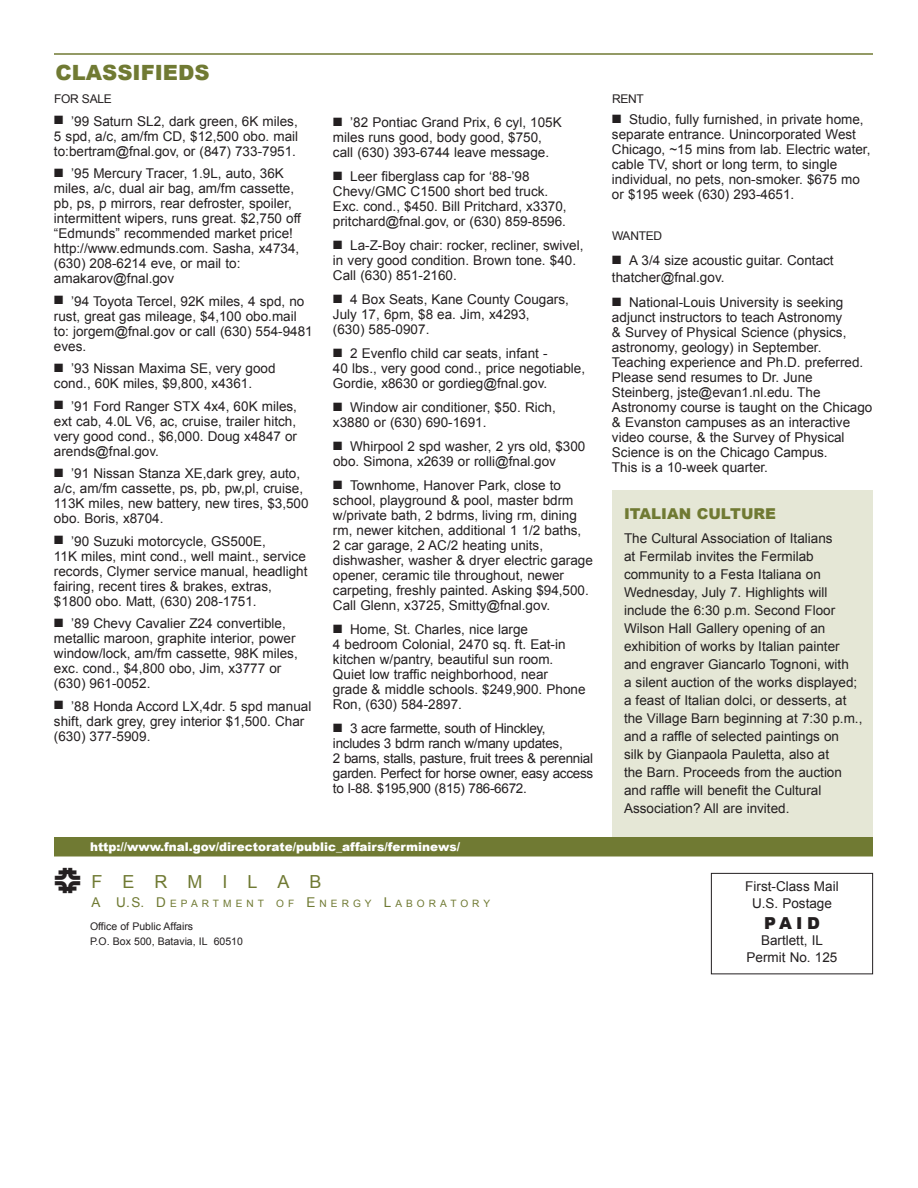
<style>
.page{position:relative;width:918px;height:1188px;background:#fff}
.page>*{position:absolute;margin:0;border:0;box-sizing:border-box;transform-origin:0 0}
.t1{font:27px "Fermi Plain";color:#231f20}
.t2{font:900 21px "Arial";color:#707a33}
.t3{font:18px "Arial";letter-spacing:1.11em;color:#707a33}
.t4{font:900 16.5px "Arial";color:#231f20}
.t5{font:900 15px "Arial";color:#707a33}
.t6{font:13.5px/15px "Arial";color:#231f20}
.t7{font:13.5px/15px "Arial";letter-spacing:-.02em;color:#231f20}
.t8{font:900 12px "Arial";color:#fff}
.t9{font:12px "Arial";letter-spacing:-.02em;color:#231f20}
.t10{font:10.5px/15px "Arial";color:#231f20}
.t11{font:10.2px "Arial";letter-spacing:.4em;color:#707a33}
.s1{font-size:13.5px}
</style>
<div class="page">
<div style="left:612px;top:490px;width:261px;height:347px;background:#e5e7d6"></div>
<div style="left:54px;top:837px;width:819px;height:18px;background:#707a33"></div>
<div style="left:711px;top:873px;width:162px;height:101px;border:1px solid #231f20"></div>
<hr style="left:54px;top:854px;width:819px;height:2px;background:#707a33">
<hr style="left:54px;top:53px;width:819px;height:2px;background:#707a33">
<h2 class="t2" style="left:56px;top:65px;width:156px">CLASSIFIEDS</h2>
<p class="t9" style="left:54px;top:95px;width:59px">FOR SALE</p>
<p class="t6" style="left:54px;top:115px;width:246px;text-align:justify">■ ’99 Saturn SL2, dark green, 6K miles, 5 spd, a/c, am/fm CD, $12,500 obo. mail to:bertram@fnal.gov, or (847) 733-7951.</p>
<p class="t6" style="left:54px;top:167px;width:249px">■ ’95 Mercury Tracer, 1.9L, auto, 36K miles, a/c, dual air bag, am/fm cassette, pb, ps, p mirrors, rear defroster, spoiler, intermittent wipers, runs great. $2,750 off “Edmunds” recommended market price! http://www.edmunds.com. Sasha, x4734, (630) 208-6214 eve, or mail to: amakarov@fnal.gov</p>
<p class="t6" style="left:54px;top:295px;width:260px">■ ’94 Toyota Tercel, 92K miles, 4 spd, no rust, great gas mileage, $4,100 obo.mail to: jorgem@fnal.gov or call (630) 554-9481 eves.</p>
<p class="t6" style="left:54px;top:362px;width:223px">■ ’93 Nissan Maxima SE, very good cond., 60K miles, $9,800, x4361.</p>
<p class="t6" style="left:54px;top:400px;width:245px;text-align:justify">■ ’91 Ford Ranger STX 4x4, 60K miles, ext cab, 4.0L V6, ac, cruise, trailer hitch, very good cond., $6,000. Doug x4847 or arends@fnal.gov.</p>
<p class="t6" style="left:54px;top:467px;width:256px">■ ’91 Nissan Stanza XE,dark grey, auto, a/c, am/fm cassette, ps, pb, pw,pl, cruise, 113K miles, new battery, new tires, $3,500 obo. Boris, x8704.</p>
<p class="t6" style="left:54px;top:535px;width:255px">■ ’90 Suzuki motorcycle, GS500E,<br>11K miles, mint cond., well maint., service records, Clymer service manual, headlight fairing, recent tires &amp; brakes, extras, $1800 obo. Matt, (630) 208-1751.</p>
<p class="t6" style="left:54px;top:617px;width:245px">■ ’89 Chevy Cavalier Z24 convertible, metallic maroon, graphite interior, power window/lock, am/fm cassette, 98K miles, exc. cond., $4,800 obo, Jim, x3777 or (630) 961-0052.</p>
<p class="t6" style="left:54px;top:700px;width:259px">■ ’88 Honda Accord LX,4dr. 5 spd manual shift, dark grey, grey interior $1,500. Char (630) 377-5909.</p>
<p class="t6" style="left:333px;top:116px;width:230px">■ ’82 Pontiac Grand Prix, 6 cyl, 105K miles runs good, body good, $750, call (630) 393-6744 leave message.</p>
<p class="t6" style="left:333px;top:170px;width:235px">■ Leer fiberglass cap for ‘88-’98<br>Chevy/GMC C1500 short bed truck.<br>Exc. cond., $450. Bill Pritchard, x3370, pritchard@fnal.gov, or (630) 859-8596.</p>
<p class="t6" style="left:333px;top:239px;width:252px">■ La-Z-Boy chair: rocker, recliner, swivel, in very good condition. Brown tone. $40.<br>Call (630) 851-2160.</p>
<p class="t6" style="left:333px;top:293px;width:237px">■ 4 Box Seats, Kane County Cougars,<br>July 17, 6pm, $8 ea. Jim, x4293,<br>(630) 585-0907.</p>
<p class="t6" style="left:333px;top:347px;width:254px">■ 2 Evenflo child car seats, infant -<br>40 lbs., very good cond., price negotiable,<br>Gordie, x8630 or gordieg@fnal.gov.</p>
<p class="t6" style="left:333px;top:401px;width:224px">■ Window air conditioner, $50. Rich, x3880 or (630) 690-1691.</p>
<p class="t6" style="left:333px;top:440px;width:254px">■ Whirpool 2 spd washer, 2 yrs old, $300 obo. Simona, x2639 or rolli@fnal.gov</p>
<p class="t6" style="left:333px;top:479px;width:261px">■ Townhome, Hanover Park, close to school, playground &amp; pool, master bdrm w/private bath, 2 bdrms, living rm, dining rm, newer kitchen, additional 1 1/2 baths,<br>2 car garage, 2 AC/2 heating units, dishwasher, washer &amp; dryer electric garage opener, ceramic tile throughout, newer carpeting, freshly painted. Asking $94,500.<br>Call Glenn, x3725, Smitty@fnal.gov.</p>
<p class="t6" style="left:333px;top:623px;width:254px">■ Home, St. Charles, nice large<br>4 bedroom Colonial, 2470 sq. ft. Eat-in kitchen w/pantry, beautiful sun room.<br>Quiet low traffic neighborhood, near grade &amp; middle schools. $249,900. Phone Ron, (630) 584-2897.</p>
<p class="t7" style="left:333px;top:722px;width:262px">■ 3 acre farmette, south of Hinckley, includes 3 bdrm ranch w/many updates,<br>2 barns, stalls, pasture, fruit trees &amp; perennial garden. Perfect for horse owner, easy access to I-88. $195,900 (815) 786-6672.</p>
<h1 class="t1" style="left:54px;top:869px;width:28px">f</h1>
<p class="t8" style="left:90px;top:842px;width:372px">http://www.fnal.gov/directorate/public_affairs/ferminews/</p>
<h3 class="t3" style="left:92px;top:875px;width:232px">FERMILAB</h3>
<p class="t11" style="left:92px;top:900px;width:400px"><span class="s1">A U.S. D</span>EPARTMENT OF <span class="s1">E</span>NERGY <span class="s1">L</span>ABORATORY</p>
<p class="t10" style="left:90px;top:920px;width:154px">Office of Public Affairs<br>P.O. Box 500, Batavia, IL 60510</p>
<p class="t9" style="left:612px;top:95px;width:33px">RENT</p>
<p class="t6" style="left:612px;top:113px;width:260px">■ Studio, fully furnished, in private home, separate entrance. Unincorporated West Chicago, ~15 mins from lab. Electric water, cable TV, short or long term, to single individual, no pets, non-smoker. $675 mo or $195 week (630) 293-4651.</p>
<p class="t9" style="left:612px;top:231px;width:52px">WANTED</p>
<p class="t6" style="left:612px;top:254px;width:223px;line-height:16.5px">■ A 3/4 size acoustic guitar. Contact thatcher@fnal.gov.</p>
<p class="t6" style="left:612px;top:296px;width:262px">■ National-Louis University is seeking adjunct instructors to teach Astronomy<br>&amp; Survey of Physical Science (physics, astronomy, geology) in September.<br>Teaching experience and Ph.D. preferred.<br>Please send resumes to Dr. June Steinberg, jste@evan1.nl.edu. The Astronomy course is taught on the Chicago &amp; Evanston campuses as an interactive video course, &amp; the Survey of Physical Science is on the Chicago Campus.<br>This is a 10-week quarter.</p>
<p class="t5" style="left:624px;top:509px;width:154px">ITALIAN CULTURE</p>
<p class="t6" style="left:624px;top:531px;width:240px;line-height:18px">The Cultural Association of Italians<br>at Fermilab invites the Fermilab community to a Festa Italiana on Wednesday, July 7. Highlights will include the 6:30 p.m. Second Floor Wilson Hall Gallery opening of an exhibition of works by Italian painter and engraver Giancarlo Tognoni, with<br>a silent auction of the works displayed; a feast of Italian dolci, or desserts, at the Village Barn beginning at 7:30 p.m., and a raffle of selected paintings on<br>silk by Gianpaola Pauletta, also at<br>the Barn. Proceeds from the auction and raffle will benefit the Cultural Association? All are invited.</p>
<p class="t6" style="left:745px;top:880px;width:95px;line-height:16.5px;text-align:center">First-Class Mail<br>U.S. Postage</p>
<p class="t4" style="left:764px;top:917px;width:57px">PAID</p>
<p class="t6" style="left:747px;top:934px;width:92px;line-height:16.5px;text-align:center">Bartlett, IL<br>Permit No. 125</p>
</div>
